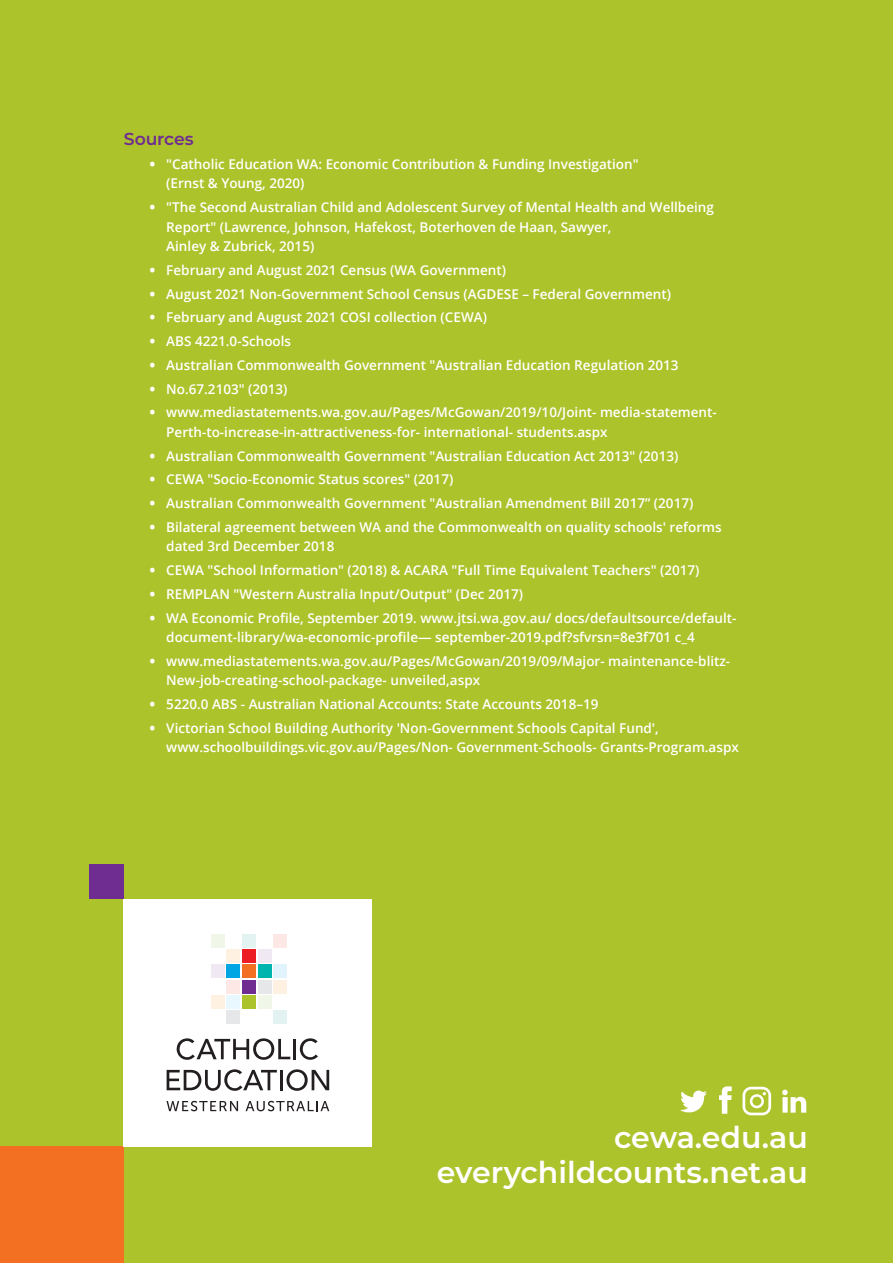
<style>
.page{position:relative;width:893px;height:1263px;background:#adc32b}
.page>*{position:absolute;margin:0;border:0;box-sizing:border-box;transform-origin:0 0}
.t1{font:600 30px/34.7px "Montserrat";color:#fff;text-align:right}
.t2{font:600 17.25px "Montserrat";letter-spacing:-.005em;color:#6f2c91}
.t3{font:600 13.5px/19.5px "Open Sans";color:#fff}
.s1{font-weight:800}
</style>
<div class="page">
<p class="t2" style="left:124px;top:127px;width:72px">Sources</p>
<p class="t3" style="left:166px;top:154px;width:474px;text-indent:-16px"><span class="s1">•</span> "Catholic Education WA: Economic Contribution &amp; Funding Investigation" (Ernst &amp; Young, 2020)</p>
<p class="t3" style="left:166px;top:197px;width:549px;text-indent:-16px"><span class="s1">•</span> "The Second Australian Child and Adolescent Survey of Mental Health and Wellbeing<br>Report" (Lawrence, Johnson, Hafekost, Boterhoven de Haan, Sawyer,<br>Ainley &amp; Zubrick, 2015)</p>
<p class="t3" style="left:150px;top:260px;width:358px"><span class="s1">•</span> February and August 2021 Census (WA Government)</p>
<p class="t3" style="left:150px;top:284px;width:523px"><span class="s1">•</span> August 2021 Non-Government School Census (AGDESE – Federal Government)</p>
<p class="t3" style="left:150px;top:307px;width:339px"><span class="s1">•</span> February and August 2021 COSI collection (CEWA)</p>
<p class="t3" style="left:150px;top:331px;width:143px"><span class="s1">•</span> ABS 4221.0-Schools</p>
<p class="t3" style="left:150px;top:355px;width:530px"><span class="s1">•</span> Australian Commonwealth Government "Australian Education Regulation 2013</p>
<p class="t3" style="left:150px;top:379px;width:139px"><span class="s1">•</span> No.67.2103" (2013)</p>
<p class="t3" style="left:166px;top:402px;width:552px;text-indent:-16px"><span class="s1">•</span> www.mediastatements.wa.gov.au/Pages/McGowan/2019/10/Joint- media-statement-<br>Perth-to-increase-in-attractiveness-for- international- students.aspx</p>
<p class="t3" style="left:150px;top:446px;width:530px"><span class="s1">•</span> Australian Commonwealth Government "Australian Education Act 2013" (2013)</p>
<p class="t3" style="left:150px;top:469px;width:305px"><span class="s1">•</span> CEWA "Socio-Economic Status scores" (2017)</p>
<p class="t3" style="left:150px;top:493px;width:545px"><span class="s1">•</span> Australian Commonwealth Government "Australian Amendment Bill 2017” (2017)</p>
<p class="t3" style="left:166px;top:517px;width:557px;text-indent:-16px"><span class="s1">•</span> Bilateral agreement between WA and the Commonwealth on quality schools' reforms dated 3rd December 2018</p>
<p class="t3" style="left:150px;top:560px;width:551px"><span class="s1">•</span> CEWA "School Information" (2018) &amp; ACARA "Full Time Equivalent Teachers" (2017)</p>
<p class="t3" style="left:150px;top:584px;width:375px"><span class="s1">•</span> REMPLAN "Western Australia Input/Output" (Dec 2017)</p>
<p class="t3" style="left:166px;top:608px;width:572px;text-indent:-16px"><span class="s1">•</span> WA Economic Profile, September 2019. www.jtsi.wa.gov.au/ docs/defaultsource/default&shy;document-library/wa-economic-profile— september-2019.pdf?sfvrsn=8e3f701 c_4</p>
<p class="t3" style="left:166px;top:651px;width:565px;text-indent:-16px"><span class="s1">•</span> www.mediastatements.wa.gov.au/Pages/McGowan/2019/09/Major- maintenance-blitz-<br>New-job-creating-school-package- unveiled,aspx</p>
<p class="t3" style="left:150px;top:694px;width:450px"><span class="s1">•</span> 5220.0 ABS - Australian National Accounts: State Accounts 2018–19</p>
<p class="t3" style="left:166px;top:718px;width:574px;text-indent:-16px"><span class="s1">•</span> Victorian School Building Authority 'Non-Government Schools Capital Fund', www.schoolbuildings.vic.gov.au/Pages/Non- Government-Schools- Grants-Program.aspx</p>
<h1 class="t1" style="left:437px;top:1119px;width:373px">cewa.edu.au everychildcounts.net.au</h1>
</div>
